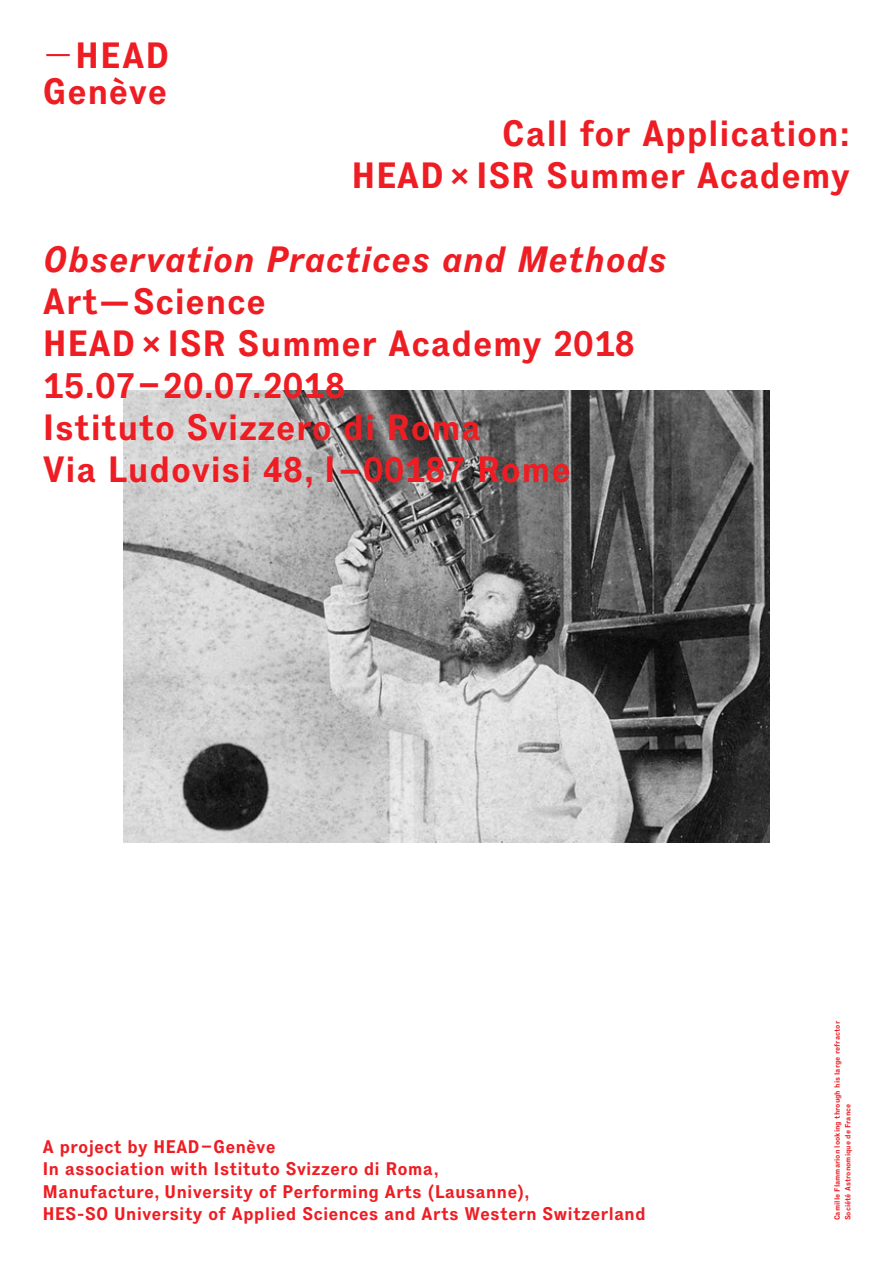
<style>
.page{position:relative;width:893px;height:1263px;background:#fff}
.page>*{position:absolute;margin:0;border:0;box-sizing:border-box;transform-origin:0 0}
.t1{font:700 36px "Executive 75";color:#ee1d23}
.t2{font:36px "Executive 76 Bold It";color:#ee1d23}
.t3{font:700 18px "Executive 75";color:#ee1d23}
.t4{font:700 7.5px "Executive 75";color:#ee1d23}
.s1{font-family:"Executive 45";font-weight:300}
</style>
<div class="page">
<img style="left:123px;top:390px;width:647px;height:452px">
<p class="t1" style="left:42px;top:32px;width:129px"><span class="s1">—</span>HEAD</p>
<p class="t1" style="left:43px;top:68px;width:126px">Genève</p>
<p class="t1" style="left:502px;top:110px;width:350px">Call for Application:</p>
<p class="t1" style="left:351px;top:152px;width:501px">HEAD×ISR Summer Academy</p>
<p class="t2" style="left:43px;top:236px;width:626px">Observation Practices and Methods</p>
<p class="t1" style="left:43px;top:278px;width:225px">Art—Science</p>
<p class="t1" style="left:43px;top:320px;width:594px">HEAD×ISR Summer Academy 2018</p>
<p class="t1" style="left:43px;top:362px;width:304px">15.07–20.07.2018</p>
<p class="t1" style="left:43px;top:404px;width:440px">Istituto Svizzero di Roma</p>
<p class="t1" style="left:43px;top:446px;width:530px">Via Ludovisi 48, I –00187 Rome</p>
<p class="t3" style="left:43px;top:1135px;width:235px">A project by HEAD–Genève</p>
<p class="t3" style="left:43px;top:1157px;width:398px">In association with Istituto Svizzero di Roma,</p>
<p class="t3" style="left:43px;top:1180px;width:489px">Manufacture, University of Performing Arts (Lausanne),</p>
<p class="t3" style="left:43px;top:1202px;width:605px">HES-SO University of Applied Sciences and Arts Western Switzerland</p>
<p class="t4" style="left:832px;top:1220px;width:201px;rotate:-90deg">Camille Flammarion looking through his large refractor</p>
<p class="t4" style="left:843px;top:1220px;width:118px;rotate:-90deg">Société Astronomique de France</p>
</div>
